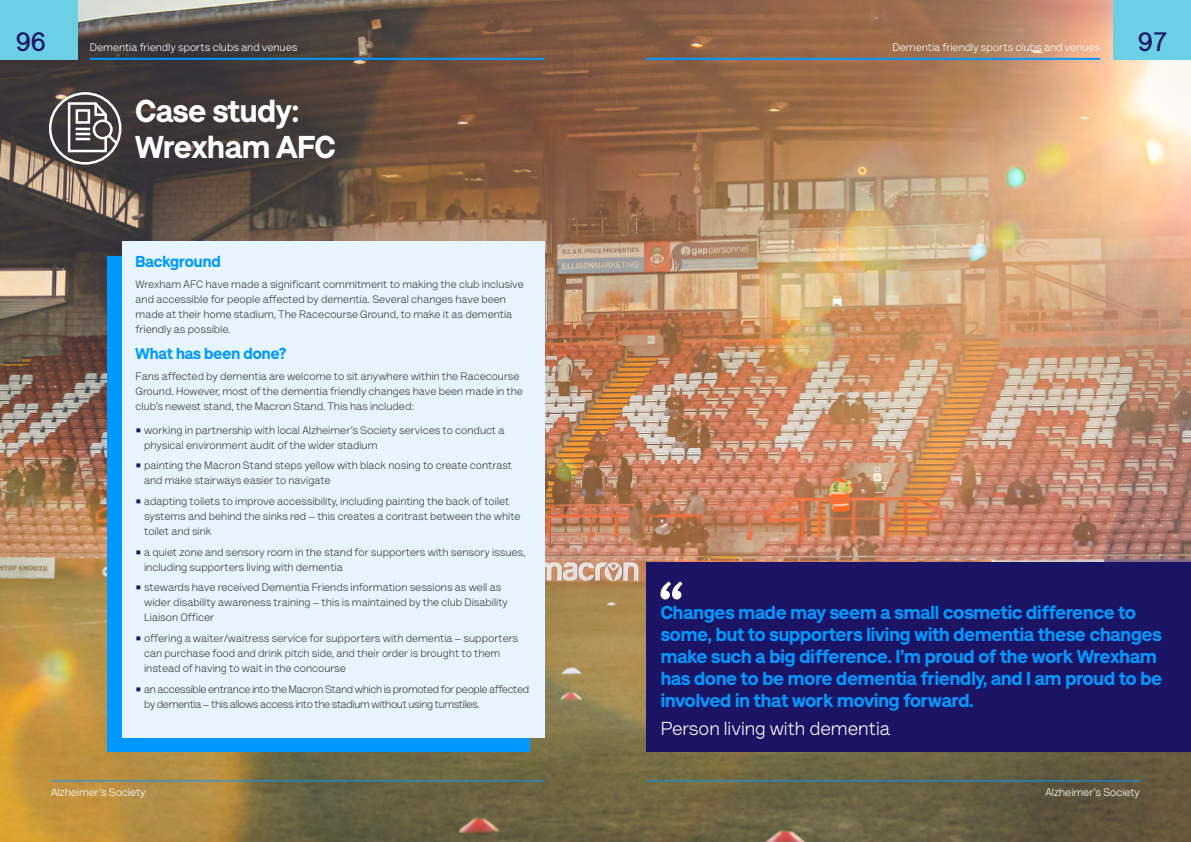
<style>
.page{position:relative;width:1191px;height:842px;background:#fff}
.page>*{position:absolute;margin:0;border:0;box-sizing:border-box;transform-origin:0 0}
.t1{font:900 58px "AS Lettera Text";color:#fff}
.t2{font:900 32px/35px "AS Lettera Text";color:#fff}
.t3{font:700 27px "AS Lettera Text";color:#1b1464}
.t4{font:900 19px/22px "AS Lettera Text";color:#0199ff}
.t5{font:19px "AS Lettera Text";color:#fff}
.t6{font:900 16px "AS Lettera Text";color:#0199ff}
.t7{font:11px/15px "AS Lettera Text";color:#3c3c3b}
.t8{font:11px/15px "AS Lettera Text";letter-spacing:-.03em;color:#3c3c3b}
.t9{font:11px "AS Lettera Text";color:#fff}
.s1{font-family:"Arial";font-size:17px;color:#1b1464}
</style>
<div class="page">
<img style="left:0;top:0;width:1191px;height:842px">
<div style="left:0;top:0;width:77px;height:60px;background:#6bcfe5"></div>
<div style="left:1113px;top:0;width:78px;height:60px;background:#6bcfe5"></div>
<hr style="left:90px;top:58px;width:454px;height:2px;background:#0199ff">
<hr style="left:645px;top:58px;width:455px;height:2px;background:#0199ff">
<hr style="left:51px;top:780px;width:493px;height:1px;background:#0199ff">
<hr style="left:646px;top:780px;width:494px;height:1px;background:#0199ff">
<div style="left:107px;top:256px;width:422px;height:495px;background:#0199ff"></div>
<div style="left:122px;top:241px;width:422px;height:496px;background:#e6f5ff"></div>
<div style="left:49px;top:92px;width:72px;height:73px;border:2px solid #fff;border-radius:50%"></div>
<svg style="left:67px;top:101px;width:53px;height:53px"></svg>
<div style="left:646px;top:562px;width:545px;height:189px;background:#1b1464"></div>
<h3 class="t3" style="left:16px;top:21px;width:32px">96</h3>
<p class="t9" style="left:90px;top:39px;width:209px">Dementia friendly sports clubs and venues</p>
<p class="t9" style="left:892px;top:39px;width:209px">Dementia friendly sports clubs and venues</p>
<h3 class="t3" style="left:1137px;top:21px;width:32px">97</h3>
<h2 class="t2" style="left:136px;top:91px;width:201px">Case study:<br>Wrexham AFC</h2>
<h3 class="t6" style="left:136px;top:249px;width:87px">Background</h3>
<p class="t7" style="left:136px;top:276px;width:390px">Wrexham AFC have made a significant commitment to making the club inclusive and accessible for people affected by dementia. Several changes have been made at their home stadium, The Racecourse Ground, to make it as dementia friendly as possible.</p>
<h3 class="t6" style="left:136px;top:341px;width:152px">What has been done?</h3>
<p class="t7" style="left:136px;top:368px;width:389px">Fans affected by dementia are welcome to sit anywhere within the Racecourse<br>Ground. However, most of the dementia friendly changes have been made in the club’s newest stand, the Macron Stand. This has included:</p>
<p class="t7" style="left:144px;top:421px;width:362px;text-indent:-8px"><span class="s1">▪</span> working in partnership with local Alzheimer’s Society services to conduct a physical environment audit of the wider stadium</p>
<p class="t7" style="left:144px;top:457px;width:369px;text-indent:-8px"><span class="s1">▪</span> painting the Macron Stand steps yellow with black nosing to create contrast and make stairways easier to navigate</p>
<p class="t7" style="left:144px;top:493px;width:378px;text-indent:-8px"><span class="s1">▪</span> adapting toilets to improve accessibility, including painting the back of toilet systems and behind the sinks red – this creates a contrast between the white toilet and sink</p>
<p class="t7" style="left:144px;top:543px;width:383px;text-indent:-8px"><span class="s1">▪</span> a quiet zone and sensory room in the stand for supporters with sensory issues, including supporters living with dementia</p>
<p class="t7" style="left:144px;top:579px;width:365px;text-indent:-8px"><span class="s1">▪</span> stewards have received Dementia Friends information sessions as well as wider disability awareness training – this is maintained by the club Disability<br>Liaison Officer</p>
<p class="t7" style="left:144px;top:630px;width:375px;text-indent:-8px"><span class="s1">▪</span> offering a waiter/waitress service for supporters with dementia – supporters can purchase food and drink pitch side, and their order is brought to them instead of having to wait in the concourse</p>
<p class="t8" style="left:144px;top:680px;width:386px;text-indent:-8px"><span class="s1">▪</span> an accessible entrance into the Macron Stand which is promoted for people affected by dementia – this allows access into the stadium without using turnstiles.</p>
<h1 class="t1" style="left:659px;top:555px;width:25px">“</h1>
<p class="t4" style="left:660px;top:600px;width:503px">Changes made may seem a small cosmetic difference to some, but to supporters living with dementia these changes make such a big difference. I’m proud of the work Wrexham has done to be more dementia friendly, and I am proud to be involved in that work moving forward.</p>
<h3 class="t5" style="left:660px;top:715px;width:231px">Person living with dementia</h3>
<p class="t9" style="left:51px;top:784px;width:96px">Alzheimer’s Society</p>
<p class="t9" style="left:1045px;top:784px;width:96px">Alzheimer’s Society</p>
</div>
